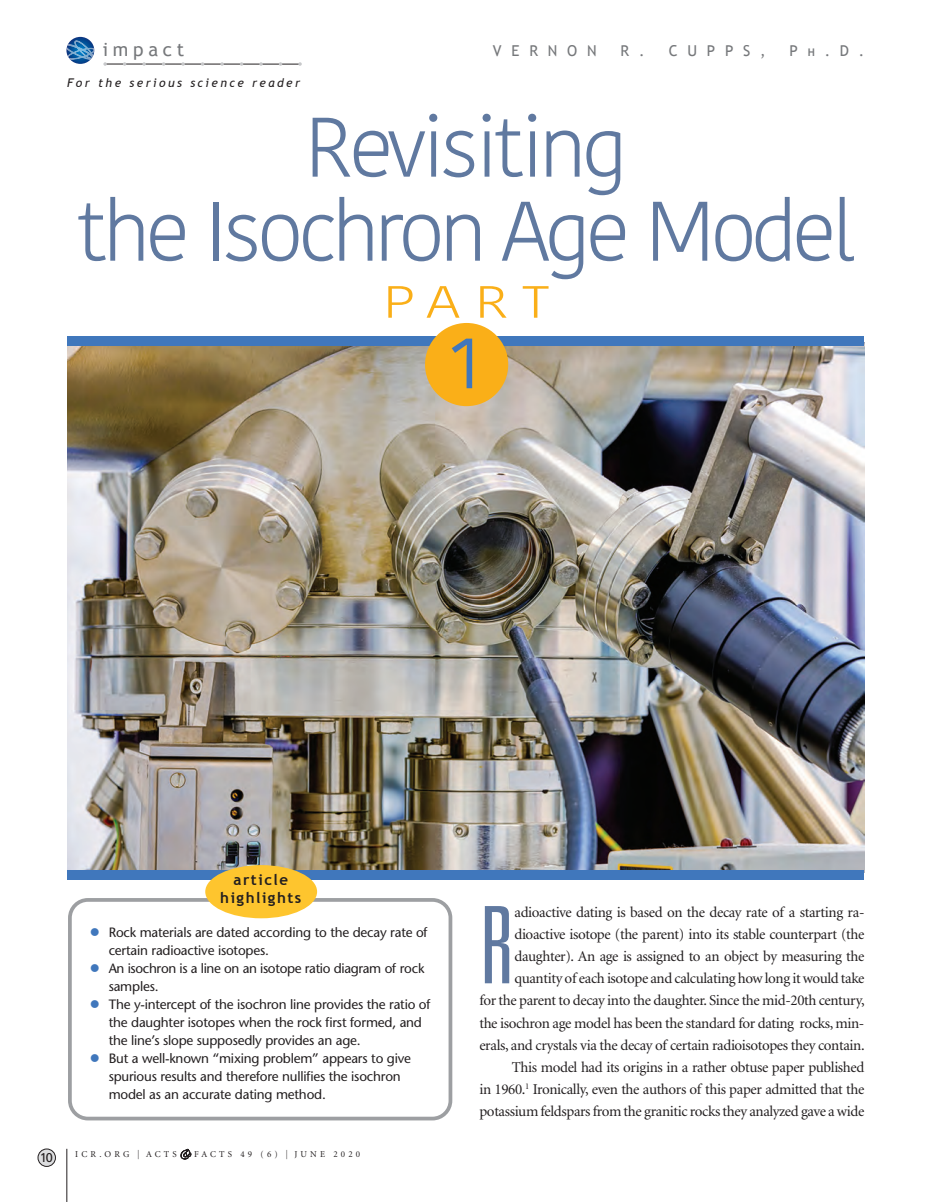
<style>
.page{position:relative;width:932px;height:1202px;background:#fff}
.page>*{position:absolute;margin:0;border:0;box-sizing:border-box;transform-origin:0 0}
.t1{font:300 ultra-condensed 106.95px "Univers LT Std";color:#6079a0}
.t2{font:300 84px/84px "Kohinoor Bangla";letter-spacing:-.06em;color:#6079a0;text-align:center}
.t3{font:72px "Kohinoor Bangla";color:#4077bc}
.t4{font:300 45px "Kohinoor Bangla";color:#faaf18;scale:1.3 1}
.t5{font:18.75px "Trebuchet MS";letter-spacing:.25em;color:#76787b}
.t6{font:15px/22.2px "Minion";letter-spacing:-.025em;color:#231f20;text-align:right}
.t7{font:15px "Trebuchet MS";letter-spacing:.65em;color:#76787b}
.t8{font:700 15px/18px "Trebuchet MS";letter-spacing:.1em;color:#231f20;text-align:center}
.t9{font:13.5px/18px "Stone Sans";letter-spacing:-.015em;color:#231f20}
.t10{font:12.75px "Frutiger";color:#231f20}
.t11{font:italic 12px "Trebuchet MS";letter-spacing:.2em;color:#231f20}
.t12{font:9px "Minion";letter-spacing:.35em;color:#231f20}
.s1{font-weight:700;font-size:10.5px}
.s2{color:#4077bc}
.s3{font-family:"Frutiger";font-weight:300;font-size:12.15px}
.s4{font-family:"Zapfino";font-size:6.3px}
</style>
<div class="page">
<img style="left:68px;top:346px;width:796px;height:524px">
<div style="left:68px;top:870px;width:796px;height:9px;background:#4077bc"></div>
<hr style="left:67px;top:1148px;width:1px;height:53px;background:#231f20">
<div style="left:38px;top:1149px;width:17px;height:17px;background:#dcdddf;border-radius:50%"></div>
<div style="left:38px;top:1148px;width:18px;height:18px;border:1px solid #231f20;border-radius:50%"></div>
<svg style="left:66px;top:37px;width:28px;height:27px"></svg>
<svg style="left:66px;top:40px;width:28px;height:22px"></svg>
<svg style="left:103px;top:62px;width:199px;height:4px"></svg>
<div style="left:68px;top:898px;width:384px;height:222px;border:4px solid #9d9fa2;border-radius:18px"></div>
<div style="left:205px;top:865px;width:112px;height:53px;background:#fec52e;border-radius:50%"></div>
<div style="left:68px;top:336px;width:796px;height:10px;background:#4077bc"></div>
<div style="left:425px;top:323px;width:83px;height:83px;background:#faaf18;border-radius:50%"></div>
<p class="t5" style="left:103px;top:38px;width:83px">impact</p>
<p class="t11" style="left:67px;top:75px;width:234px">For the serious science reader</p>
<p class="t7" style="left:493px;top:42px;width:105px">VERNON</p>
<p class="t7" style="left:620px;top:42px;width:146px">R. CUPPS,</p>
<p class="t7" style="left:789px;top:42px;width:76px">P <span class="s1">h</span> .D.</p>
<h2 class="t2" style="left:76px;top:104px;width:780px">Revisiting<br>the Isochron Age Model</h2>
<h3 class="t4" style="left:382px;top:268px;width:130px">PART</h3>
<h3 class="t3" style="left:450px;top:308px;width:32px">1</h3>
<p class="t10" style="left:40px;top:1150px;width:15px">10</p>
<p class="t8" style="left:220px;top:871px;width:83px">article highlights</p>
<p class="t9" style="left:109px;top:922px;width:320px;text-indent:-19px"><span class="s2">●</span> Rock materials are dated according to the decay rate of certain radioactive isotopes.</p>
<p class="t9" style="left:109px;top:958px;width:317px;text-indent:-19px"><span class="s2">●</span> An isochron is a line on an isotope ratio diagram of rock samples.</p>
<p class="t9" style="left:109px;top:994px;width:323px;text-indent:-19px"><span class="s2">●</span> The y-intercept of the isochron line provides the ratio of the daughter isotopes when the rock first formed, and the line’s slope supposedly provides an age.</p>
<p class="t9" style="left:109px;top:1048px;width:304px;text-indent:-19px"><span class="s2">●</span> But a well-known “mixing problem” appears to give spurious results and therefore nullifies the isochron model as an accurate dating method.</p>
<p class="t12" style="left:75px;top:1149px;width:286px">ICR.ORG <span class="s3">|</span> ACTS <span class="s4">&amp;</span>FACTS 49 (6) <span class="s3">|</span> JUNE 2020</p>
<h1 class="t1" style="left:479px;top:889px;width:37px">R</h1>
<p class="t6" style="left:479px;top:901px;width:387px">adioactive dating is based on the decay rate of a starting ra&shy;dioactive isotope (the parent) into its stable counterpart (the daughter). An age is assigned to an object by measuring the quantity of each isotope and calculating how long it would take<br>for the parent to decay into the daughter. Since the mid-20th century, the isochron age model has been the standard for dating rocks, min&shy;erals, and crystals via the decay of certain radioisotopes they contain.<br>This model had its origins in a rather obtuse paper published<br>in 1960.<sup>1</sup> Ironically, even the authors of this paper admitted that the potassium feldspars from the granitic rocks they analyzed gave a wide</p>
</div>
